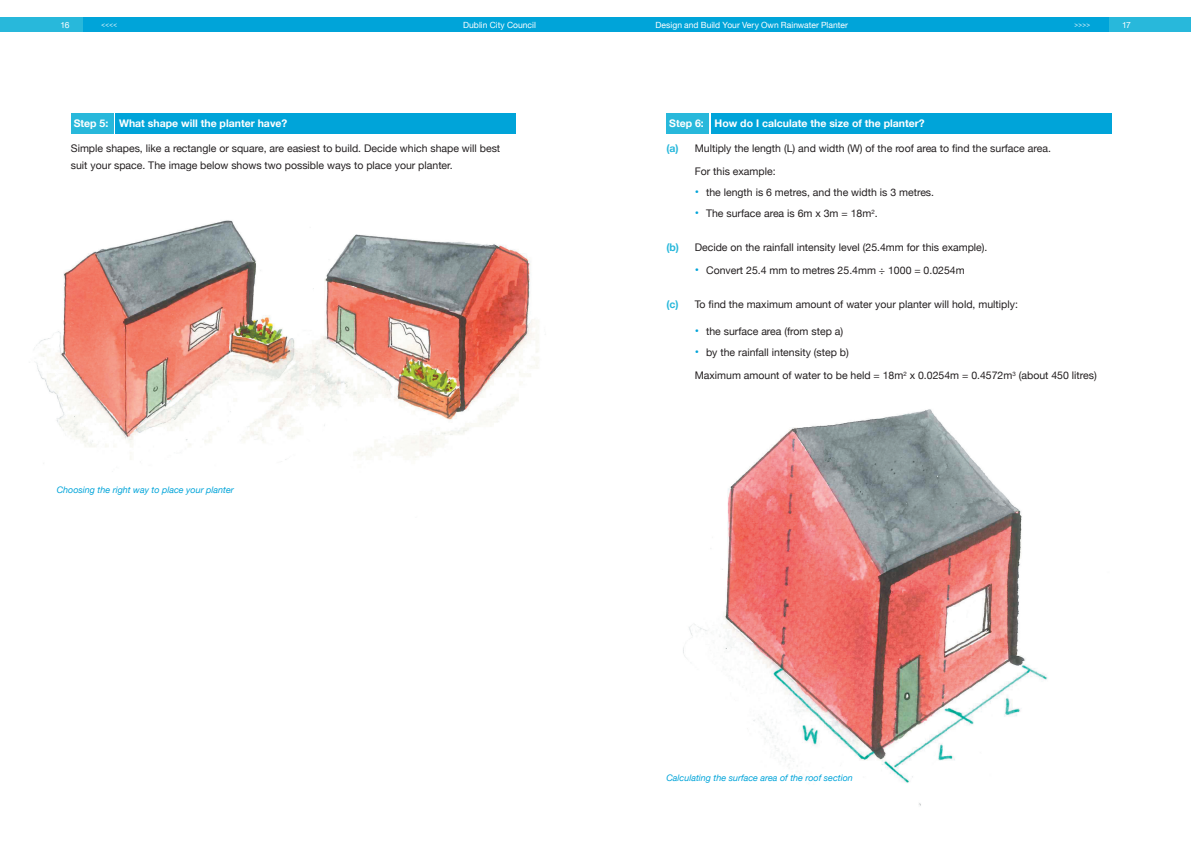
<style>
.page{position:relative;width:1191px;height:842px;background:#fff}
.page>*{position:absolute;margin:0;border:0;box-sizing:border-box;transform-origin:0 0}
.t1{font:10.5px/23px "Helvetica Neue";color:#231f20}
.t2{font:700 10.5px "Helvetica Neue";color:#fff}
.t3{font:italic 9px "Helvetica Neue";color:#00a4d9}
.t4{font:8.5px "Helvetica Neue";color:#fff}
.t5{font:300 8.5px "Fira Sans";color:#fff}
.s1{font-weight:700;color:#28b8db}
.s2{font-size:12px;color:#00a4d9}
</style>
<div class="page">
<div style="left:115px;top:113px;width:401px;height:20px;background:#00a4d9"></div>
<div style="left:71px;top:113px;width:42px;height:20px;background:#28b8db"></div>
<div style="left:710px;top:113px;width:401px;height:20px;background:#00a4d9"></div>
<div style="left:666px;top:113px;width:43px;height:20px;background:#28b8db"></div>
<img style="left:683px;top:409px;width:365px;height:397px">
<img style="left:36px;top:220px;width:503px;height:240px">
<div style="left:1108px;top:17px;width:83px;height:15px;background:#28b8db"></div>
<div style="left:587px;top:17px;width:521px;height:15px;background:#00a4d9"></div>
<div style="left:0;top:17px;width:83px;height:15px;background:#28b8db"></div>
<div style="left:83px;top:17px;width:521px;height:15px;background:#00a4d9"></div>
<p class="t4" style="left:60px;top:20px;width:11px">16</p>
<p class="t5" style="left:101px;top:21px;width:18px">&lt;&lt;&lt;&lt;</p>
<p class="t4" style="left:463px;top:20px;width:74px">Dublin City Council</p>
<p class="t4" style="left:655px;top:20px;width:194px">Design and Build Your Very Own Rainwater Planter</p>
<p class="t5" style="left:1074px;top:21px;width:18px">&gt;&gt;&gt;&gt;</p>
<p class="t4" style="left:1122px;top:20px;width:10px">17</p>
<p class="t2" style="left:74px;top:117px;width:215px">Step 5: What shape will the planter have?</p>
<p class="t1" style="left:71px;top:139px;width:431px;line-height:17px">Simple shapes, like a rectangle or square, are easiest to build. Decide which shape will best suit your space. The image below shows two possible ways to place your planter.</p>
<p class="t3" style="left:57px;top:485px;width:179px">Choosing the right way to place your planter</p>
<p class="t2" style="left:669px;top:117px;width:257px">Step 6: How do I calculate the size of the planter?</p>
<p class="t1" style="left:694px;top:137px;width:358px;text-indent:-28px"><span class="s1">(a)</span> Multiply the length (L) and width (W) of the roof area to find the surface area.<br>For this example:</p>
<p class="t1" style="left:694px;top:181px;width:241px"><span class="s2">•</span> the length is 6 metres, and the width is 3 metres.</p>
<p class="t1" style="left:694px;top:202px;width:184px"><span class="s2">•</span> The surface area is 6m x 3m = 18m<sup>2</sup>.</p>
<p class="t1" style="left:666px;top:236px;width:323px"><span class="s1">(b)</span> Decide on the rainfall intensity level (25.4mm for this example).</p>
<p class="t1" style="left:694px;top:259px;width:271px"><span class="s2">•</span> Convert 25.4 mm to metres 25.4mm ÷ 1000 = 0.0254m</p>
<p class="t1" style="left:666px;top:293px;width:353px"><span class="s1">(c)</span> To find the maximum amount of water your planter will hold, multiply:</p>
<p class="t1" style="left:694px;top:320px;width:150px"><span class="s2">•</span> the surface area (from step a)</p>
<p class="t1" style="left:694px;top:341px;width:403px"><span class="s2">•</span> by the rainfall intensity (step b)<br>Maximum amount of water to be held = 18m<sup>2</sup> x 0.0254m = 0.4572m<sup>3</sup> (about 450 litres)</p>
<p class="t3" style="left:666px;top:772px;width:188px">Calculating the surface area of the roof section</p>
</div>
